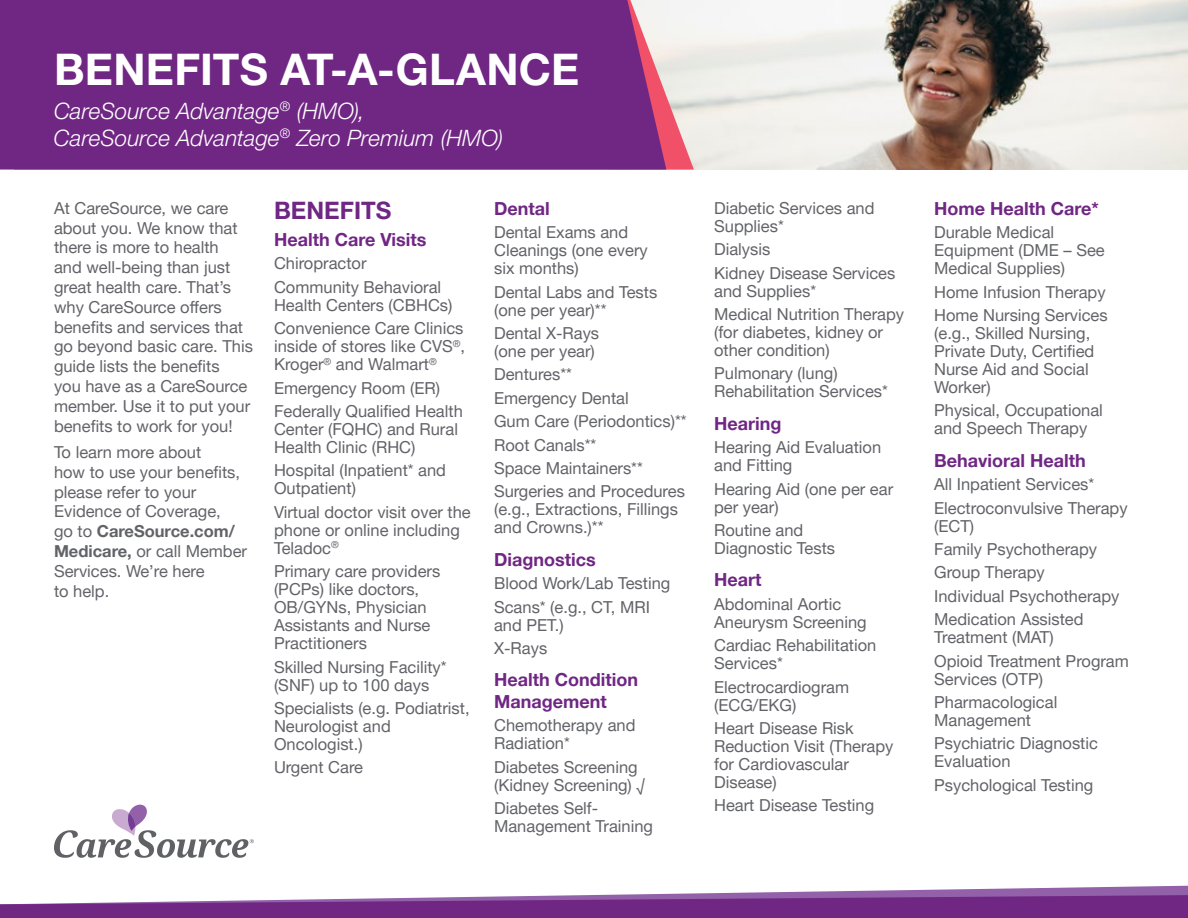
<style>
.page{position:relative;width:1188px;height:918px;background:#fff}
.page>*{position:absolute;margin:0;border:0;box-sizing:border-box;transform-origin:0 0}
.t1{font:700 43.5px "Helvetica Neue LT Pro";letter-spacing:.005em;color:#fff}
.t2{font:700 24px "Helvetica Neue LT Pro";color:#702784}
.t3{font:italic 300 22.5px "Helvetica Neue LT Pro";color:#fff}
.t4{font:700 18px/21.6px "Helvetica Neue LT Pro";color:#702784}
.t5{font:16.5px/18px "Helvetica Neue LT Pro";color:#626368}
.s1{font-weight:700}
</style>
<div class="page">
<img style="left:694px;top:0;width:494px;height:170px">
<svg style="left:666px;top:0;width:28px;height:170px"></svg>
<div style="left:0;top:0;width:666px;height:170px;background:#702784"></div>
<svg style="left:54px;top:805px;width:200px;height:53px"></svg>
<svg style="left:0;top:886px;width:1188px;height:32px"></svg>
<h1 class="t1" style="left:54px;top:43px;width:527px">BENEFITS AT-A-GLANCE</h1>
<p class="t3" style="left:54px;top:97px;width:312px">CareSource Advantage<sup>®</sup> (HMO),</p>
<p class="t3" style="left:54px;top:124px;width:451px">CareSource Advantage<sup>®</sup> Zero Premium (HMO)</p>
<p class="t5" style="left:54px;top:198px;width:185px;line-height:19.8px">At CareSource, we care about you. We know that there is more to health and well-being than just great health care. That’s why CareSource offers</p>
<p class="t5" style="left:54px;top:316px;width:200px;line-height:19.8px">benefits and services that go beyond basic care. This guide lists the benefits<br>you have as a CareSource member. Use it to put your benefits to work for you!</p>
<p class="t5" style="left:54px;top:442px;width:195px;line-height:19.8px">To learn more about<br>how to use your benefits, please refer to your<br>Evidence of Coverage,<br>go to <span class="s1">CareSource.com/<br>Medicare,</span> or call Member<br>Services. We’re here<br>to help.</p>
<h2 class="t2" style="left:274px;top:196px;width:119px">BENEFITS</h2>
<h3 class="t4" style="left:274px;top:228px;width:154px">Health Care Visits</h3>
<p class="t5" style="left:274px;top:254px;width:94px">Chiropractor</p>
<p class="t5" style="left:274px;top:278px;width:180px">Community Behavioral<br>Health Centers (CBHCs)</p>
<p class="t5" style="left:274px;top:319px;width:193px;text-align:justify">Convenience Care Clinics inside of stores like CVS<sup>®</sup>, Kroger<sup>®</sup> and Walmart<sup>®</sup></p>
<p class="t5" style="left:274px;top:378px;width:168px">Emergency Room (ER)</p>
<p class="t5" style="left:274px;top:402px;width:190px">Federally Qualified Health<br>Center (FQHC) and Rural<br>Health Clinic (RHC)</p>
<p class="t5" style="left:274px;top:461px;width:174px">Hospital (Inpatient* and<br>Outpatient)</p>
<p class="t5" style="left:274px;top:503px;width:198px">Virtual doctor visit over the phone or online including<br>Teladoc<sup>®</sup></p>
<p class="t5" style="left:274px;top:562px;width:168px">Primary care providers (PCPs) like doctors,<br>OB/GYNs, Physician<br>Assistants and Nurse<br>Practitioners</p>
<p class="t5" style="left:274px;top:657px;width:174px">Skilled Nursing Facility* (SNF) up to 100 days</p>
<p class="t5" style="left:274px;top:699px;width:197px">Specialists (e.g. Podiatrist,<br>Neurologist and<br>Oncologist.)</p>
<p class="t5" style="left:274px;top:758px;width:91px">Urgent Care</p>
<h3 class="t4" style="left:494px;top:197px;width:57px">Dental</h3>
<p class="t5" style="left:494px;top:223px;width:155px">Dental Exams and<br>Cleanings (one every six months)</p>
<p class="t5" style="left:494px;top:282px;width:165px">Dental Labs and Tests (one per year)**</p>
<p class="t5" style="left:494px;top:324px;width:107px">Dental X-Rays (one per year)</p>
<p class="t5" style="left:494px;top:365px;width:79px">Dentures**</p>
<p class="t5" style="left:494px;top:389px;width:136px">Emergency Dental</p>
<p class="t5" style="left:494px;top:412px;width:194px">Gum Care (Periodontics)**</p>
<p class="t5" style="left:494px;top:435px;width:104px">Root Canals**</p>
<p class="t5" style="left:494px;top:459px;width:150px">Space Maintainers**</p>
<p class="t5" style="left:494px;top:482px;width:192px">Surgeries and Procedures (e.g., Extractions, Fillings and Crowns.)**</p>
<h3 class="t4" style="left:494px;top:548px;width:103px">Diagnostics</h3>
<p class="t5" style="left:494px;top:574px;width:178px">Blood Work/Lab Testing</p>
<p class="t5" style="left:494px;top:597px;width:157px">Scans* (e.g., CT, MRI and PET.)</p>
<p class="t5" style="left:494px;top:639px;width:55px">X-Rays</p>
<h3 class="t4" style="left:494px;top:669px;width:145px">Health Condition<br>Management</h3>
<p class="t5" style="left:494px;top:716px;width:143px">Chemotherapy and<br>Radiation*</p>
<p class="t5" style="left:494px;top:758px;width:152px">Diabetes Screening (Kidney Screening) √</p>
<p class="t5" style="left:494px;top:799px;width:160px">Diabetes Self-<br>Management Training</p>
<p class="t5" style="left:714px;top:198px;width:162px">Diabetic Services and<br>Supplies*</p>
<p class="t5" style="left:714px;top:240px;width:58px">Dialysis</p>
<p class="t5" style="left:714px;top:263px;width:183px">Kidney Disease Services and Supplies*</p>
<p class="t5" style="left:714px;top:305px;width:192px">Medical Nutrition Therapy (for diabetes, kidney or other condition)</p>
<p class="t5" style="left:714px;top:364px;width:175px">Pulmonary (lung)<br>Rehabilitation Services*</p>
<h3 class="t4" style="left:714px;top:412px;width:69px">Hearing</h3>
<p class="t5" style="left:714px;top:438px;width:169px">Hearing Aid Evaluation and Fitting</p>
<p class="t5" style="left:714px;top:479px;width:181px">Hearing Aid (one per ear per year)</p>
<p class="t5" style="left:714px;top:521px;width:123px">Routine and<br>Diagnostic Tests</p>
<h3 class="t4" style="left:714px;top:569px;width:49px">Heart</h3>
<p class="t5" style="left:714px;top:594px;width:154px">Abdominal Aortic<br>Aneurysm Screening</p>
<p class="t5" style="left:714px;top:636px;width:164px">Cardiac Rehabilitation<br>Services*</p>
<p class="t5" style="left:714px;top:677px;width:137px">Electrocardiogram (ECG/EKG)</p>
<p class="t5" style="left:714px;top:719px;width:181px">Heart Disease Risk<br>Reduction Visit (Therapy for Cardiovascular<br>Disease)</p>
<p class="t5" style="left:714px;top:796px;width:162px">Heart Disease Testing</p>
<h3 class="t4" style="left:934px;top:197px;width:166px">Home Health Care*</h3>
<p class="t5" style="left:934px;top:223px;width:122px">Durable Medical</p>
<p class="t5" style="left:934px;top:241px;width:172px">Equipment (DME – See<br>Medical Supplies)</p>
<p class="t5" style="left:934px;top:282px;width:173px">Home Infusion Therapy</p>
<p class="t5" style="left:934px;top:306px;width:175px">Home Nursing Services (e.g., Skilled Nursing,<br>Private Duty, Certified<br>Nurse Aid and Social<br>Worker)</p>
<p class="t5" style="left:934px;top:401px;width:170px">Physical, Occupational and Speech Therapy</p>
<h3 class="t4" style="left:934px;top:449px;width:153px">Behavioral Health</h3>
<p class="t5" style="left:934px;top:475px;width:162px">All Inpatient Services*</p>
<p class="t5" style="left:934px;top:498px;width:195px">Electroconvulsive Therapy (ECT)</p>
<p class="t5" style="left:934px;top:540px;width:164px">Family Psychotherapy</p>
<p class="t5" style="left:934px;top:563px;width:112px">Group Therapy</p>
<p class="t5" style="left:934px;top:587px;width:187px">Individual Psychotherapy</p>
<p class="t5" style="left:934px;top:610px;width:151px">Medication Assisted<br>Treatment (MAT)</p>
<p class="t5" style="left:934px;top:651px;width:196px">Opioid Treatment Program<br>Services (OTP)</p>
<p class="t5" style="left:934px;top:693px;width:125px">Pharmacological<br>Management</p>
<p class="t5" style="left:934px;top:734px;width:165px">Psychiatric Diagnostic<br>Evaluation</p>
<p class="t5" style="left:934px;top:776px;width:161px">Psychological Testing</p>
</div>
